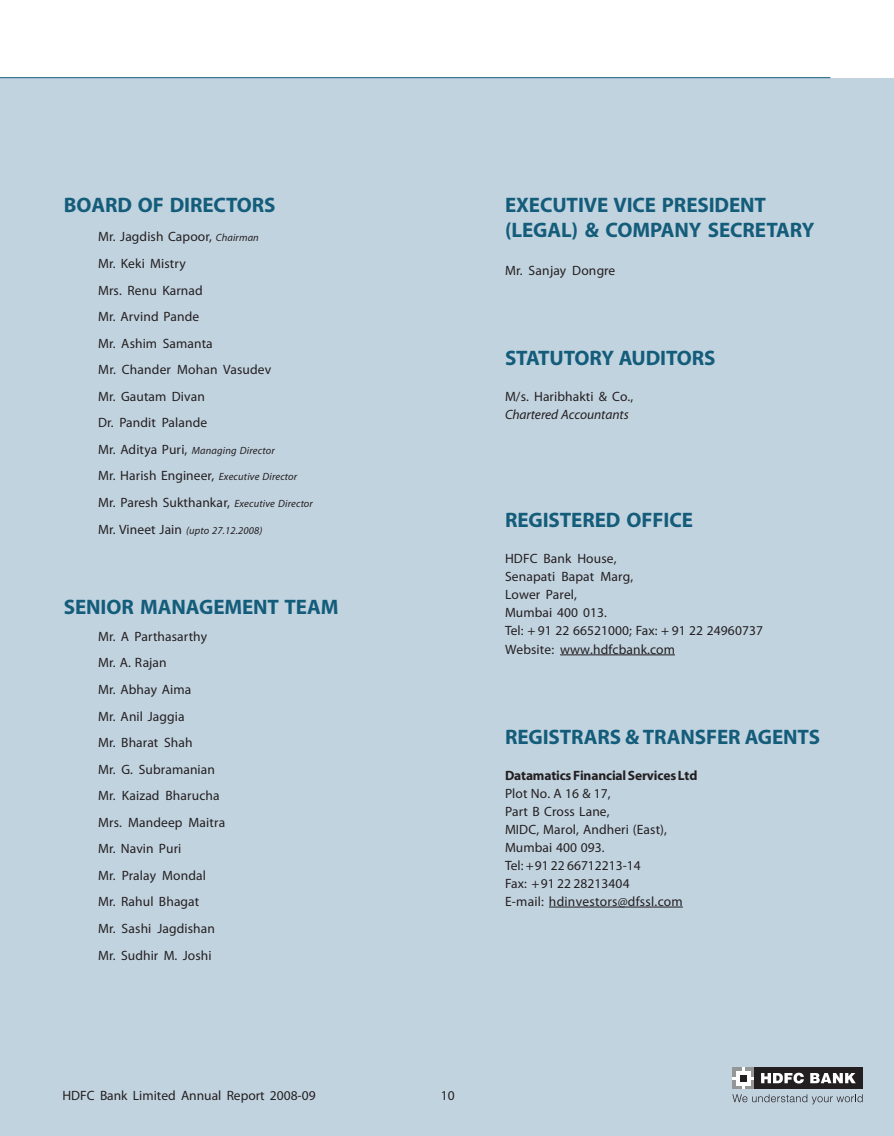
<style>
.page{position:relative;width:894px;height:1136px;background:#fff}
.page>*{position:absolute;margin:0;border:0;box-sizing:border-box;transform-origin:0 0}
.t1{font:700 21px/25.2px "Myriad Pro";letter-spacing:-.005em;color:#145d7a}
.t2{font:13.5px/26.5px "Myriad Pro";letter-spacing:.01em;color:#231f20}
.t3{font:700 13.5px "Myriad Pro";letter-spacing:-.015em;color:#231f20}
.t4{font:italic 13.5px "Myriad Pro";letter-spacing:-.005em;color:#231f20}
.t5{font:italic 10.5px "Myriad Pro";letter-spacing:.015em;color:#231f20}
.s1{font-style:italic;font-size:10.5px}
.s2{font-style:normal;font-size:13.5px}
</style>
<div class="page">
<div style="left:0;top:78px;width:894px;height:1057px;background:#c2d3e0"></div>
<hr style="left:0;top:77px;width:830px;height:1px;background:#145d7a">
<svg style="left:732px;top:1094px;width:130px;height:10px"></svg>
<div style="left:754px;top:1067px;width:108px;height:21px;background:#231f20"></div>
<svg style="left:761px;top:1072px;width:43px;height:11px"></svg>
<svg style="left:810px;top:1073px;width:46px;height:10px"></svg>
<svg style="left:732px;top:1067px;width:22px;height:21px"></svg>
<div style="left:736px;top:1070px;width:14px;height:14px;background:#fff"></div>
<hr style="left:742px;top:1067px;width:2px;height:21px;background:#fff">
<hr style="left:732px;top:1076px;width:22px;height:2px;background:#fff">
<div style="left:740px;top:1074px;width:6px;height:7px;background:#231f20"></div>
<hr style="left:560px;top:654px;width:115px;height:1px;background:#231f20">
<hr style="left:549px;top:906px;width:134px;height:1px;background:#231f20">
<h1 class="t1" style="left:64px;top:194px;width:213px">BOARD OF DIRECTORS</h1>
<p class="t2" style="left:98px;top:225px;width:175px">Mr. Jagdish Capoor, <span class="s1">Chairman<br></span>Mr. Keki Mistry<br>Mrs. Renu Karnad<br>Mr. Arvind Pande<br>Mr. Ashim Samanta<br>Mr. Chander Mohan Vasudev<br>Mr. Gautam Divan<br>Dr. Pandit Palande</p>
<p class="t5" style="left:98px;top:446px;width:178px"><span class="s2">Mr. Aditya Puri,</span> Managing Director</p>
<p class="t2" style="left:98px;top:463px;width:216px">Mr. Harish Engineer, <span class="s1">Executive Director<br></span>Mr. Paresh Sukthankar, <span class="s1">Executive Director</span></p>
<p class="t5" style="left:98px;top:526px;width:166px"><span class="s2">Mr. Vineet Jain</span> (upto 27.12.2008)</p>
<h1 class="t1" style="left:64px;top:596px;width:276px">SENIOR MANAGEMENT TEAM</h1>
<p class="t2" style="left:98px;top:624px;width:129px">Mr. A Parthasarthy<br>Mr. A. Rajan<br>Mr. Abhay Aima<br>Mr. Anil Jaggia<br>Mr. Bharat Shah<br>Mr. G. Subramanian<br>Mr. Kaizad Bharucha<br>Mrs. Mandeep Maitra<br>Mr. Navin Puri<br>Mr. Pralay Mondal<br>Mr. Rahul Bhagat<br>Mr. Sashi Jagdishan<br>Mr. Sudhir M. Joshi</p>
<h1 class="t1" style="left:505px;top:193px;width:311px">EXECUTIVE VICE PRESIDENT (LEGAL) &amp; COMPANY SECRETARY</h1>
<p class="t2" style="left:505px;top:258px;width:112px">Mr. Sanjay Dongre</p>
<h1 class="t1" style="left:505px;top:347px;width:212px">STATUTORY AUDITORS</h1>
<p class="t2" style="left:505px;top:384px;width:130px">M/s. Haribhakti &amp; Co.,</p>
<p class="t4" style="left:505px;top:410px;width:125px">Chartered Accountants</p>
<h1 class="t1" style="left:505px;top:509px;width:189px">REGISTERED OFFICE</h1>
<p class="t2" style="left:505px;top:551px;width:130px;line-height:18px">HDFC Bank House,<br>Senapati Bapat Marg,<br>Lower Parel,</p>
<p class="t2" style="left:505px;top:605px;width:259px;line-height:18px">Mumbai 400 013.<br>Tel: + 91 22 66521000; Fax: + 91 22 24960737</p>
<p class="t2" style="left:505px;top:636px;width:171px">Website: www.hdfcbank.com</p>
<h1 class="t1" style="left:505px;top:725px;width:316px">REGISTRARS &amp; TRANSFER AGENTS</h1>
<p class="t3" style="left:505px;top:769px;width:194px">Datamatics Financial Services Ltd</p>
<p class="t2" style="left:505px;top:785px;width:163px;line-height:18px">Plot No. A 16 &amp; 17,<br>Part B Cross Lane,<br>MIDC, Marol, Andheri (East),</p>
<p class="t2" style="left:505px;top:839px;width:137px;line-height:18px">Mumbai 400 093.<br>Tel: + 91 22 66712213-14<br>Fax: + 91 22 28213404</p>
<p class="t2" style="left:505px;top:888px;width:179px">E-mail: hdinvestors@dfssl.com</p>
<p class="t2" style="left:63px;top:1082px;width:255px">HDFC Bank Limited Annual Report 2008-09</p>
<p class="t2" style="left:441px;top:1082px;width:15px">10</p>
</div>
